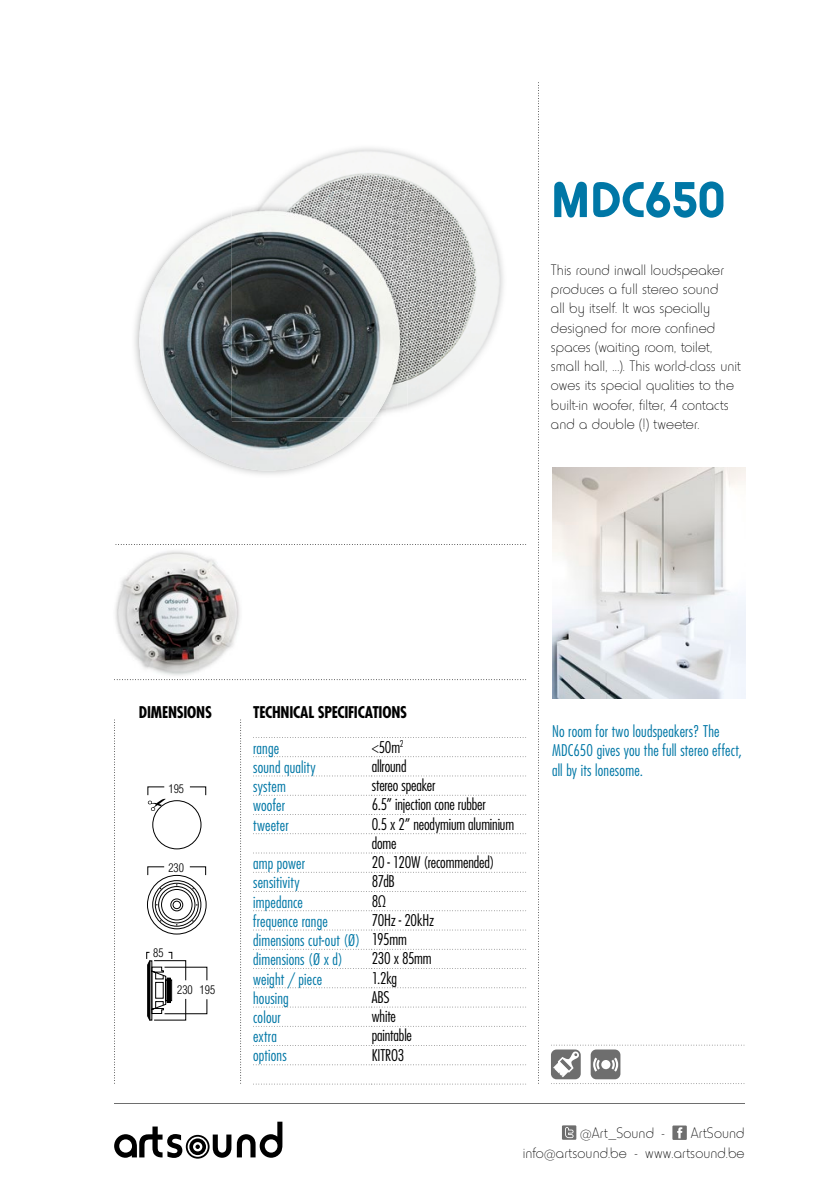
<style>
.page{position:relative;width:819px;height:1191px;background:#fff}
.page>*{position:absolute;margin:0;border:0;box-sizing:border-box;transform-origin:0 0}
.t1{font:700 52.5px "Horatio EF";color:#0077a6}
.t2{font:300 15.75px/19.2px "Horatio EF";letter-spacing:.005em;color:#000;text-align:right}
.t3{font:300 condensed 15.75px/19.2px "Futura Std";letter-spacing:.01em;color:#0077a6}
.t4{font:300 condensed 15.75px/19.2px "Futura Std";letter-spacing:-.01em;color:#000}
.t5{font:700 condensed 15.75px "Futura Std";letter-spacing:-.015em;color:#000}
.t6{font:300 condensed 11.72px "Helvetica";color:#000}
.s1{color:#000}
</style>
<div class="page">
<img style="left:260px;top:148px;width:244px;height:260px">
<img style="left:134px;top:212px;width:243px;height:263px">
<img style="left:375px;top:417px;width:4px;height:4px">
<img style="left:235px;top:203px;width:172px;height:207px">
<img style="left:139px;top:216px;width:93px;height:204px">
<img style="left:166px;top:420px;width:170px;height:50px">
<img style="left:231px;top:216px;width:1px;height:201px">
<img style="left:232px;top:417px;width:143px;height:4px">
<img style="left:232px;top:211px;width:165px;height:103px">
<img style="left:232px;top:314px;width:168px;height:103px">
<img style="left:161px;top:680px;width:38px;height:1px">
<img style="left:115px;top:551px;width:125px;height:125px">
<svg style="left:538px;top:82px;width:1px;height:1001px"></svg>
<svg style="left:114px;top:679px;width:412px;height:1px"></svg>
<svg style="left:240px;top:719px;width:1px;height:364px"></svg>
<svg style="left:114px;top:719px;width:1px;height:364px"></svg>
<svg style="left:115px;top:544px;width:411px;height:1px"></svg>
<div style="left:551px;top:1049px;width:29px;height:30px;background:#6e6e6e;border-radius:6px"></div>
<svg style="left:553px;top:1051px;width:26px;height:26px"></svg>
<div style="left:590px;top:1049px;width:30px;height:30px;background:#6e6e6e;border-radius:6px"></div>
<svg style="left:593px;top:1057px;width:7px;height:14px"></svg>
<svg style="left:611px;top:1057px;width:7px;height:14px"></svg>
<div style="left:601px;top:1060px;width:9px;height:9px;background:#fff;border-radius:50%"></div>
<svg style="left:551px;top:1083px;width:193px;height:1px"></svg>
<svg style="left:551px;top:1044px;width:193px;height:1px"></svg>
<div style="left:170px;top:898px;width:13px;height:13px;border:1px solid #000;border-radius:50%"></div>
<div style="left:173px;top:901px;width:8px;height:8px;border:1px solid #000;border-radius:50%"></div>
<svg style="left:147px;top:866px;width:59px;height:9px"></svg>
<div style="left:161px;top:889px;width:31px;height:31px;border:1px solid #000;border-radius:50%"></div>
<div style="left:158px;top:886px;width:37px;height:37px;border:1px solid #000;border-radius:50%"></div>
<div style="left:155px;top:883px;width:43px;height:43px;border:1px solid #000;border-radius:50%"></div>
<div style="left:152px;top:880px;width:49px;height:49px;border:1px solid #000;border-radius:50%"></div>
<div style="left:147px;top:875px;width:59px;height:59px;border:1px solid #000;border-radius:50%"></div>
<svg style="left:146px;top:951px;width:61px;height:70px"></svg>
<div style="left:167px;top:977px;width:3px;height:25px;border:1px solid #000"></div>
<div style="left:152px;top:800px;width:49px;height:49px;border:1px solid #000;border-radius:50%"></div>
<svg style="left:147px;top:786px;width:59px;height:25px"></svg>
<hr style="left:114px;top:1103px;width:630px;height:1px;background:#6e6e6e">
<svg style="left:237px;top:1121px;width:45px;height:36px"></svg>
<svg style="left:114px;top:1126px;width:117px;height:32px"></svg>
<div style="left:562px;top:1125px;width:14px;height:14px;background:#6e6e6e"></div>
<svg style="left:565px;top:1127px;width:8px;height:11px"></svg>
<div style="left:672px;top:1125px;width:14px;height:15px;background:#6e6e6e"></div>
<svg style="left:677px;top:1127px;width:5px;height:11px"></svg>
<svg style="left:253px;top:756px;width:273px;height:1px"></svg>
<svg style="left:253px;top:775px;width:273px;height:1px"></svg>
<svg style="left:253px;top:794px;width:273px;height:1px"></svg>
<svg style="left:253px;top:814px;width:273px;height:1px"></svg>
<svg style="left:253px;top:833px;width:273px;height:1px"></svg>
<svg style="left:253px;top:852px;width:273px;height:1px"></svg>
<svg style="left:253px;top:872px;width:273px;height:1px"></svg>
<svg style="left:253px;top:891px;width:273px;height:1px"></svg>
<svg style="left:253px;top:910px;width:273px;height:1px"></svg>
<svg style="left:253px;top:929px;width:273px;height:1px"></svg>
<svg style="left:253px;top:968px;width:273px;height:1px"></svg>
<svg style="left:253px;top:987px;width:273px;height:1px"></svg>
<svg style="left:253px;top:1006px;width:273px;height:1px"></svg>
<svg style="left:253px;top:1026px;width:273px;height:1px"></svg>
<svg style="left:253px;top:1045px;width:273px;height:1px"></svg>
<svg style="left:253px;top:737px;width:273px;height:1px"></svg>
<svg style="left:253px;top:1064px;width:273px;height:1px"></svg>
<svg style="left:253px;top:1083px;width:273px;height:1px"></svg>
<img style="left:552px;top:467px;width:193px;height:231px">
<h1 class="t1" style="left:551px;top:170px;width:175px">MDC650</h1>
<p class="t2" style="left:551px;top:260px;width:191px;text-align:left">This round inwall loudspeaker produces a full stereo sound<br>all by itself. It was specially designed for more confined spaces (waiting room, toilet, small hall, ...). This world-class unit owes its special qualities to the built-in woofer, filter, 4 contacts and a double (!) tweeter.</p>
<p class="t5" style="left:139px;top:702px;width:74px">DIMENSIONS</p>
<p class="t5" style="left:253px;top:702px;width:155px">TECHNICAL SPECIFICATIONS</p>
<p class="t6" style="left:168px;top:781px;width:17px">195</p>
<p class="t6" style="left:168px;top:860px;width:17px">230</p>
<p class="t6" style="left:153px;top:946px;width:12px">85</p>
<p class="t6" style="left:177px;top:982px;width:40px">230 195</p>
<p class="t3" style="left:253px;top:738px;width:28px">range</p>
<p class="t4" style="left:372px;top:737px;width:33px">&lt;50m<sup>2</sup></p>
<p class="t3" style="left:253px;top:757px;width:64px">sound quality</p>
<p class="t4" style="left:372px;top:756px;width:36px">allround</p>
<p class="t3" style="left:253px;top:776px;width:34px">system</p>
<p class="t4" style="left:372px;top:775px;width:65px">stereo speaker</p>
<p class="t3" style="left:253px;top:796px;width:33px">woofer</p>
<p class="t4" style="left:372px;top:795px;width:115px">6.5” injection cone rubber</p>
<p class="t3" style="left:253px;top:815px;width:37px">tweeter</p>
<p class="t4" style="left:372px;top:814px;width:144px">0.5 x 2” neodymium aluminium dome</p>
<p class="t3" style="left:253px;top:853px;width:53px">amp power</p>
<p class="t4" style="left:372px;top:852px;width:124px">20 - 120W (recommended)</p>
<p class="t3" style="left:253px;top:873px;width:48px">sensitivity</p>
<p class="t4" style="left:372px;top:872px;width:25px">87dB</p>
<p class="t3" style="left:253px;top:892px;width:51px">impedance</p>
<p class="t4" style="left:372px;top:891px;width:16px">8Ω</p>
<p class="t3" style="left:253px;top:911px;width:76px">frequence range</p>
<p class="t3" style="left:253px;top:910px;width:183px;line-height:19.8px;text-indent:119px"><span class="s1">70Hz - 20kHz </span>dimensions cut-out (Ø) <span class="s1">195mm </span>dimensions (Ø x d)</p>
<p class="t4" style="left:372px;top:949px;width:61px">230 x 85mm</p>
<p class="t3" style="left:253px;top:969px;width:71px">weight / piece</p>
<p class="t4" style="left:372px;top:968px;width:27px">1.2kg</p>
<p class="t3" style="left:253px;top:988px;width:37px">housing</p>
<p class="t4" style="left:372px;top:987px;width:19px">ABS</p>
<p class="t3" style="left:253px;top:1007px;width:29px">colour</p>
<p class="t4" style="left:372px;top:1006px;width:26px">white</p>
<p class="t3" style="left:253px;top:1027px;width:25px">extra</p>
<p class="t4" style="left:372px;top:1026px;width:42px">paintable</p>
<p class="t3" style="left:253px;top:1045px;width:35px">options</p>
<p class="t4" style="left:372px;top:1045px;width:34px">KITRO3</p>
<p class="t3" style="left:552px;top:721px;width:191px">No room for two loudspeakers? The<br>MDC650 gives you the full stereo effect, all by its lonesome.</p>
<p class="t2" style="left:522px;top:1123px;width:223px;line-height:19.9px">ArtSound<br>info@artsound.be - www.artsound.be</p>
<p class="t2" style="left:580px;top:1123px;width:86px">@Art_Sound -</p>
</div>
